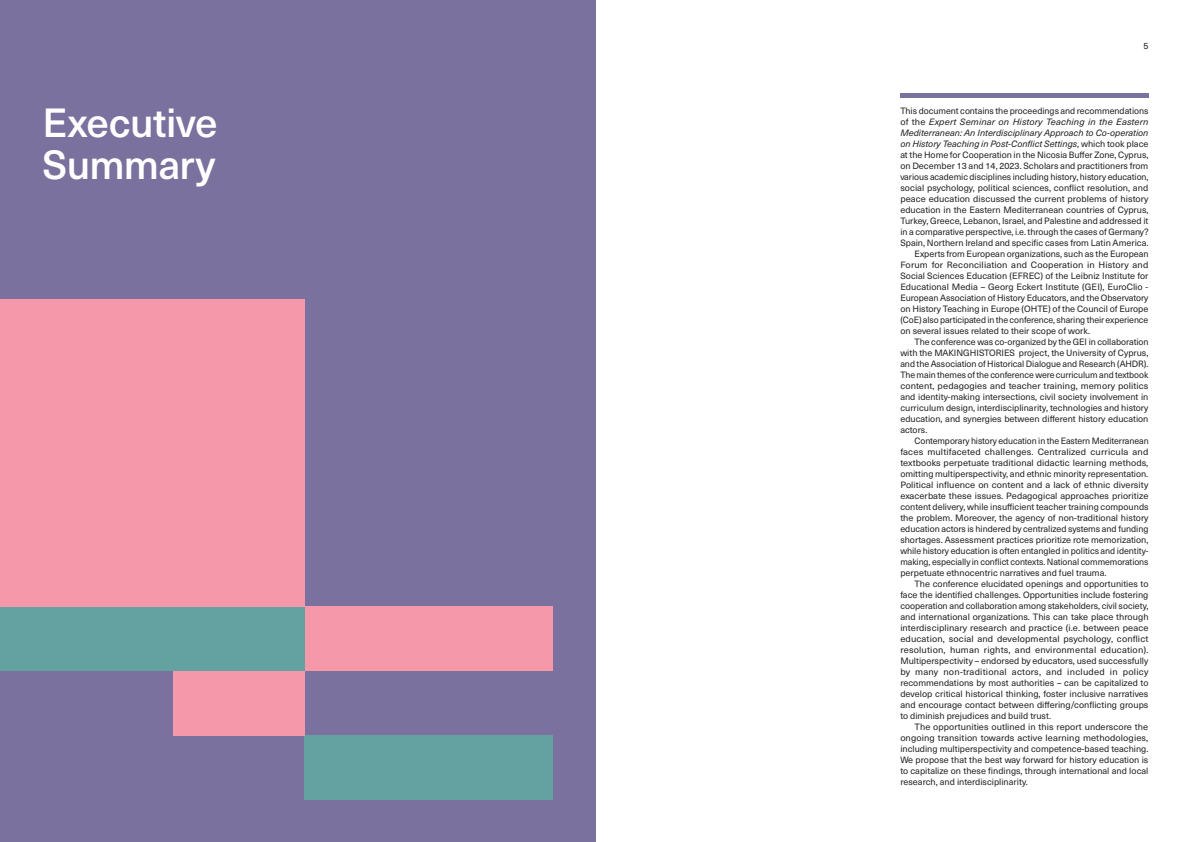
<style>
.page{position:relative;width:1191px;height:842px;background:#fff}
.page>*{position:absolute;margin:0;border:0;box-sizing:border-box;transform-origin:0 0}
.t1{font:500 40px/42px "Neue Haas Unica W1 G";letter-spacing:-.015em;color:#fff}
.t2{font:9px "Neue Haas Unica W1 G";color:#231f20}
.t3{font:italic 9px "Neue Haas Unica W1 G";color:#231f20}
.t4{font:9px "Neue Haas Unica W1 G";letter-spacing:.02em;color:#231f20}
.t5{font:9px "Neue Haas Unica W1 G";letter-spacing:.025em;color:#231f20}
.s1{font-style:normal}
</style>
<div class="page">
<hr style="left:900px;top:93px;width:248px;height:4px;background:#7b719e">
<div style="left:0;top:0;width:595px;height:842px;background:#7b719e"></div>
<div style="left:305px;top:735px;width:248px;height:64px;background:#64a2a2"></div>
<div style="left:305px;top:607px;width:248px;height:64px;background:#f598aa"></div>
<div style="left:0;top:607px;width:305px;height:64px;background:#64a2a2"></div>
<div style="left:0;top:300px;width:305px;height:307px;background:#f598aa"></div>
<div style="left:174px;top:671px;width:131px;height:64px;background:#f598aa"></div>
<h1 class="t1" style="left:43px;top:100px;width:177px">Executive<br>Summary</h1>
<p class="t2" style="left:1143px;top:40px;width:7px">5</p>
<p class="t2" style="left:900px;top:104px;width:250px">This document contains the proceedings and recommendations</p>
<p class="t3" style="left:900px;top:115px;width:250px"><span class="s1">of the</span> Expert Seminar on History Teaching in the Eastern</p>
<p class="t3" style="left:900px;top:126px;width:250px">Mediterranean: An Interdisciplinary Approach to Co-operation</p>
<p class="t3" style="left:900px;top:137px;width:250px">on History Teaching in Post-Conflict Settings<span class="s1">, which took place</span></p>
<p class="t2" style="left:900px;top:148px;width:250px">at the Home for Cooperation in the Nicosia Buffer Zone, Cyprus,</p>
<p class="t2" style="left:900px;top:159px;width:250px">on December 13 and 14, 2023. Scholars and practitioners from</p>
<p class="t2" style="left:900px;top:170px;width:250px">various academic disciplines including history, history education,</p>
<p class="t2" style="left:900px;top:181px;width:249px">social psychology, political sciences, conflict resolution, and</p>
<p class="t2" style="left:900px;top:192px;width:250px">peace education discussed the current problems of history</p>
<p class="t2" style="left:900px;top:203px;width:250px">education in the Eastern Mediterranean countries of Cyprus,</p>
<p class="t2" style="left:900px;top:214px;width:249px">Turkey, Greece, Lebanon, Israel, and Palestine and addressed it</p>
<p class="t2" style="left:900px;top:225px;width:250px">in a comparative perspective, i.e. through the cases of Germany?</p>
<p class="t2" style="left:900px;top:236px;width:250px">Spain, Northern Ireland and specific cases from Latin America.</p>
<p class="t2" style="left:914px;top:247px;width:236px">Experts from European organizations, such as the European</p>
<p class="t2" style="left:900px;top:258px;width:249px">Forum for Reconciliation and Cooperation in History and</p>
<p class="t2" style="left:900px;top:269px;width:250px">Social Sciences Education (EFREC) of the Leibniz Institute for</p>
<p class="t2" style="left:900px;top:280px;width:249px">Educational Media – Georg Eckert Institute (GEI), EuroClio -</p>
<p class="t2" style="left:900px;top:291px;width:250px">European Association of History Educators, and the Observatory</p>
<p class="t2" style="left:900px;top:302px;width:250px">on History Teaching in Europe (OHTE) of the Council of Europe</p>
<p class="t2" style="left:900px;top:313px;width:249px">(CoE) also participated in the conference, sharing their experience</p>
<p class="t2" style="left:900px;top:324px;width:191px">on several issues related to their scope of work.</p>
<p class="t2" style="left:914px;top:335px;width:236px">The conference was co-organized by the GEI in collaboration</p>
<p class="t2" style="left:900px;top:346px;width:250px">with the MAKINGHISTORIES project, the University of Cyprus,</p>
<p class="t2" style="left:900px;top:357px;width:249px">and the Association of Historical Dialogue and Research (AHDR).</p>
<p class="t2" style="left:900px;top:368px;width:250px">The main themes of the conference were curriculum and textbook</p>
<p class="t2" style="left:900px;top:379px;width:250px">content, pedagogies and teacher training, memory politics</p>
<p class="t2" style="left:900px;top:390px;width:250px">and identity-making intersections, civil society involvement in</p>
<p class="t2" style="left:900px;top:401px;width:250px">curriculum design, interdisciplinarity, technologies and history</p>
<p class="t2" style="left:900px;top:412px;width:250px">education, and synergies between different history education</p>
<p class="t2" style="left:900px;top:423px;width:29px">actors.</p>
<p class="t2" style="left:914px;top:434px;width:236px">Contemporary history education in the Eastern Mediterranean</p>
<p class="t2" style="left:900px;top:445px;width:249px">faces multifaceted challenges. Centralized curricula and</p>
<p class="t2" style="left:900px;top:456px;width:249px">textbooks perpetuate traditional didactic learning methods,</p>
<p class="t2" style="left:900px;top:467px;width:249px">omitting multiperspectivity, and ethnic minority representation.</p>
<p class="t2" style="left:900px;top:478px;width:250px">Political influence on content and a lack of ethnic diversity</p>
<p class="t2" style="left:900px;top:489px;width:249px">exacerbate these issues. Pedagogical approaches prioritize</p>
<p class="t2" style="left:900px;top:500px;width:250px">content delivery, while insufficient teacher training compounds</p>
<p class="t2" style="left:900px;top:511px;width:250px">the problem. Moreover, the agency of non-traditional history</p>
<p class="t2" style="left:900px;top:522px;width:250px">education actors is hindered by centralized systems and funding</p>
<p class="t2" style="left:900px;top:533px;width:250px">shortages. Assessment practices prioritize rote memorization,</p>
<p class="t2" style="left:900px;top:544px;width:250px">while history education is often entangled in politics and identity-</p>
<p class="t2" style="left:900px;top:555px;width:250px">making, especially in conflict contexts. National commemorations</p>
<p class="t2" style="left:900px;top:566px;width:208px">perpetuate ethnocentric narratives and fuel trauma.</p>
<p class="t2" style="left:914px;top:577px;width:235px">The conference elucidated openings and opportunities to</p>
<p class="t2" style="left:900px;top:588px;width:250px">face the identified challenges. Opportunities include fostering</p>
<p class="t2" style="left:900px;top:599px;width:250px">cooperation and collaboration among stakeholders, civil society,</p>
<p class="t2" style="left:900px;top:610px;width:250px">and international organizations. This can take place through</p>
<p class="t2" style="left:900px;top:621px;width:250px">interdisciplinary research and practice (i.e. between peace</p>
<p class="t2" style="left:900px;top:632px;width:249px">education, social and developmental psychology, conflict</p>
<p class="t4" style="left:900px;top:643px;width:250px">resolution, human rights, and environmental education).</p>
<p class="t2" style="left:900px;top:654px;width:250px">Multiperspectivity – endorsed by educators, used successfully</p>
<p class="t5" style="left:900px;top:665px;width:249px">by many non-traditional actors, and included in policy</p>
<p class="t2" style="left:900px;top:676px;width:250px">recommendations by most authorities – can be capitalized to</p>
<p class="t2" style="left:900px;top:687px;width:250px">develop critical historical thinking, foster inclusive narratives</p>
<p class="t2" style="left:900px;top:698px;width:250px">and encourage contact between differing/conflicting groups</p>
<p class="t2" style="left:900px;top:709px;width:152px">to diminish prejudices and build trust.</p>
<p class="t2" style="left:914px;top:720px;width:235px">The opportunities outlined in this report underscore the</p>
<p class="t2" style="left:900px;top:731px;width:249px">ongoing transition towards active learning methodologies,</p>
<p class="t2" style="left:900px;top:742px;width:250px">including multiperspectivity and competence-based teaching.</p>
<p class="t2" style="left:900px;top:753px;width:250px">We propose that the best way forward for history education is</p>
<p class="t2" style="left:900px;top:764px;width:250px">to capitalize on these findings, through international and local</p>
<p class="t2" style="left:900px;top:775px;width:129px">research, and interdisciplinarity.</p>
</div>
